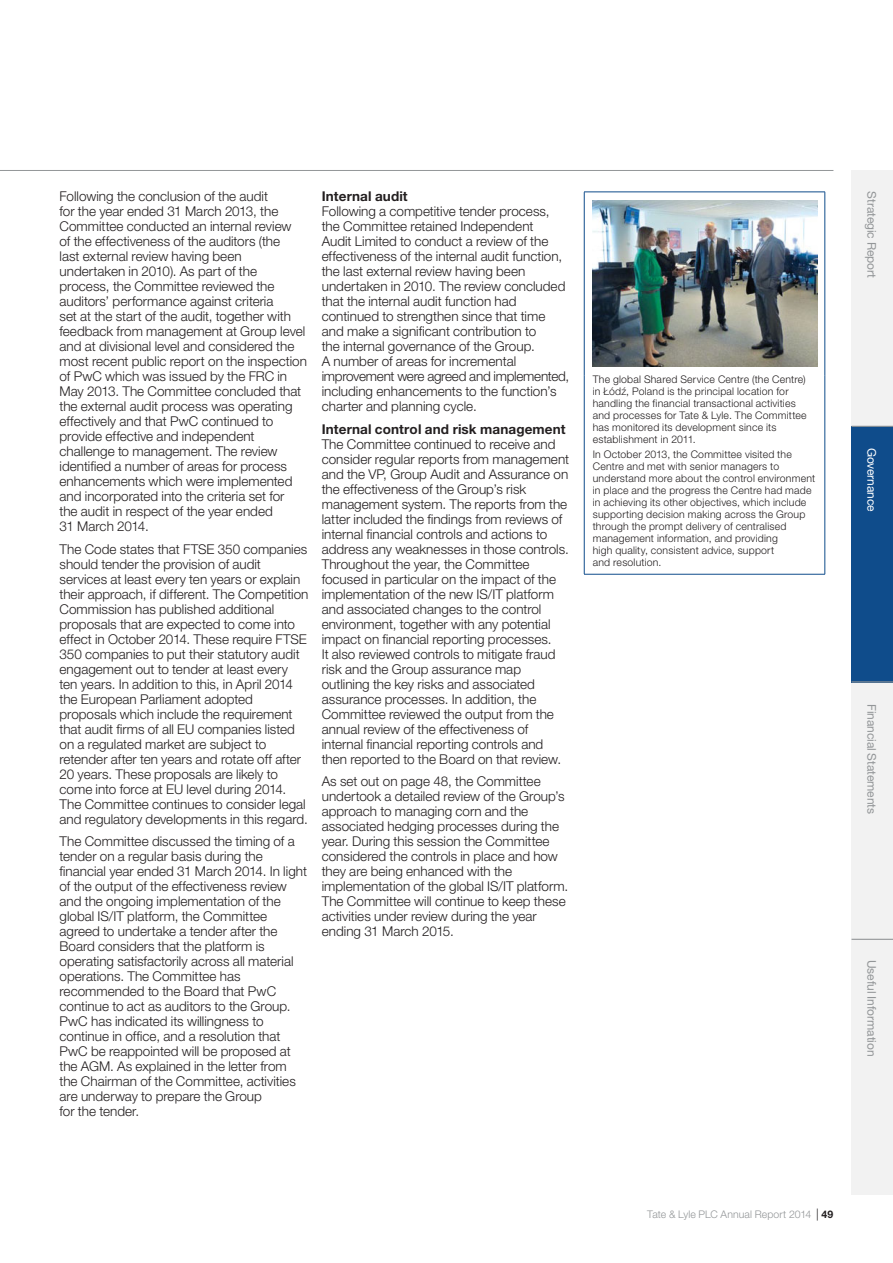
<style>
.page{position:relative;width:893px;height:1263px;background:#fff}
.page>*{position:absolute;margin:0;border:0;box-sizing:border-box;transform-origin:0 0}
.t1{font:300 13.5px/15px "Helvetica Neue LT Std";color:#231f20}
.t2{font:700 13.5px "Helvetica Neue LT Std";letter-spacing:.01em;color:#231f20}
.t3{font:12px "Helvetica Neue LT Std";letter-spacing:-.005em;color:#939698}
.t4{font:12px "Helvetica Neue LT Std";color:#fff}
.t5{font:300 10.5px/12px "Helvetica Neue LT Std";letter-spacing:.02em;color:#231f20}
.t6{font:300 10.5px "Helvetica Neue LT Std";letter-spacing:.01em;color:#939698}
.s1{font-family:"Helvetica Neue LTW1 G"}
.s2{font-size:12px;color:#231f20}
.s3{font-weight:700;color:#231f20}
</style>
<div class="page">
<hr style="left:584px;top:192px;width:241px;height:1px;background:#0f4c8b">
<hr style="left:584px;top:192px;width:1px;height:183px;background:#0f4c8b">
<hr style="left:825px;top:192px;width:1px;height:183px;background:#0f4c8b">
<hr style="left:584px;top:375px;width:1px;height:199px;background:#0f4c8b">
<hr style="left:825px;top:375px;width:1px;height:199px;background:#0f4c8b">
<hr style="left:584px;top:574px;width:241px;height:1px;background:#0f4c8b">
<img style="left:593px;top:200px;width:224px;height:167px">
<div style="left:851px;top:170px;width:42px;height:1025px;background:#f2f2f2"></div>
<div style="left:851px;top:426px;width:42px;height:256px;background:#0f4c8b"></div>
<hr style="left:851px;top:939px;width:42px;height:1px;background:#939698">
<hr style="left:851px;top:681px;width:42px;height:1px;background:#939698">
<hr style="left:851px;top:426px;width:42px;height:1px;background:#939698">
<hr style="left:0;top:170px;width:833px;height:1px;background:#939698">
<p class="t1" style="left:60px;top:190px;width:249px">Following the conclusion of the audit<br>for the year ended 31 March 2013, the Committee conducted an internal review<br>of the effectiveness of the auditors (the<br>last external review having been undertaken in 2010). As part of the process, the Committee reviewed the auditors’ performance against criteria<br>set at the start of the audit, together with feedback from management at Group level and at divisional level and considered the most recent public report on the inspection of PwC which was issued by the FRC in May 2013. The Committee concluded that the external audit process was operating effectively and that PwC continued to provide effective and independent challenge to management. The review identified a number of areas for process enhancements which were implemented and incorporated into the criteria set for<br>the audit in respect of the year ended<br>31 March 2014.</p>
<p class="t1" style="left:60px;top:543px;width:250px">The Code states that FTSE 350 companies should tender the provision of audit services at least every ten years or explain their approach, if different. The Competition Commission has published additional proposals that are expected to come into effect in October 2014. These require FTSE 350 companies to put their statutory audit engagement out to tender at least every ten years. In addition to this, in April 2014 the European Parliament adopted proposals which include the requirement that audit firms of all EU companies listed on a regulated market are subject to retender after ten years and rotate off after 20 years. These proposals are likely to come into force at EU level during 2014.<br>The Committee continues to consider legal and regulatory developments in this regard.</p>
<p class="t1" style="left:60px;top:835px;width:249px">The Committee discussed the timing of a tender on a regular basis during the financial year ended 31 March 2014. In light of the output of the effectiveness review and the ongoing implementation of the global IS/IT platform, the Committee agreed to undertake a tender after the Board considers that the platform is operating satisfactorily across all material operations. The Committee has recommended to the Board that PwC continue to act as auditors to the Group.<br>PwC has indicated its willingness to continue in office, and a resolution that PwC be reappointed will be proposed at the AGM. As explained in the letter from the Chairman of the Committee, activities are underway to prepare the Group<br>for the tender.</p>
<p class="t2" style="left:322px;top:191px;width:87px">Internal audit</p>
<p class="t1" style="left:322px;top:205px;width:249px">Following a competitive tender process, the Committee retained Independent<br>Audit Limited to conduct a review of the effectiveness of the internal audit function, the last external review having been undertaken in 2010. The review concluded that the internal audit function had continued to strengthen since that time and make a significant contribution to<br>the internal governance of the Group.<br>A number of areas for incremental improvement were agreed and implemented, including enhancements to the function’s charter and planning cycle.</p>
<p class="t2" style="left:322px;top:424px;width:245px">Internal control and risk management</p>
<p class="t1" style="left:322px;top:438px;width:249px">The Committee continued to receive and consider regular reports from management and the VP, Group Audit and Assurance on the effectiveness of the Group’s risk management system. The reports from the latter included the findings from reviews of internal financial controls and actions to address any weaknesses in those controls.<br>Throughout the year, the Committee focused in particular on the impact of the implementation of the new IS/IT platform and associated changes to the control environment, together with any potential impact on financial reporting processes.<br>It also reviewed controls to mitigate fraud risk and the Group assurance map outlining the key risks and associated assurance processes. In addition, the Committee reviewed the output from the annual review of the effectiveness of internal financial reporting controls and then reported to the Board on that review.</p>
<p class="t1" style="left:322px;top:775px;width:248px">As set out on page 48, the Committee undertook a detailed review of the Group’s approach to managing corn and the associated hedging processes during the year. During this session the Committee considered the controls in place and how they are being enhanced with the implementation of the global IS/IT platform.<br>The Committee will continue to keep these activities under review during the year ending 31 March 2015.</p>
<p class="t5" style="left:593px;top:374px;width:215px">The global Shared Service Centre (the Centre) in Łód<span class="s1">ź</span>, Poland is the principal location for handling the financial transactional activities and processes for Tate &amp; Lyle. The Committee has monitored its development since its establishment in 2011.</p>
<p class="t5" style="left:593px;top:449px;width:224px">In October 2013, the Committee visited the Centre and met with senior managers to understand more about the control environment in place and the progress the Centre had made in achieving its other objectives, which include supporting decision making across the Group through the prompt delivery of centralised management information, and providing<br>high quality, consistent advice, support<br>and resolution.</p>
<p class="t3" style="left:876px;top:191px;width:88px;rotate:90deg">Strategic Report</p>
<p class="t4" style="left:876px;top:448px;width:66px;rotate:90deg">Governance</p>
<p class="t3" style="left:876px;top:704px;width:112px;rotate:90deg">Financial Statements</p>
<p class="t3" style="left:876px;top:960px;width:98px;rotate:90deg">Useful Information</p>
<p class="t6" style="left:647px;top:1210px;width:188px">Tate &amp; Lyle PLC Annual Report 2014 <span class="s2">|</span> <span class="s3">49</span></p>
</div>
